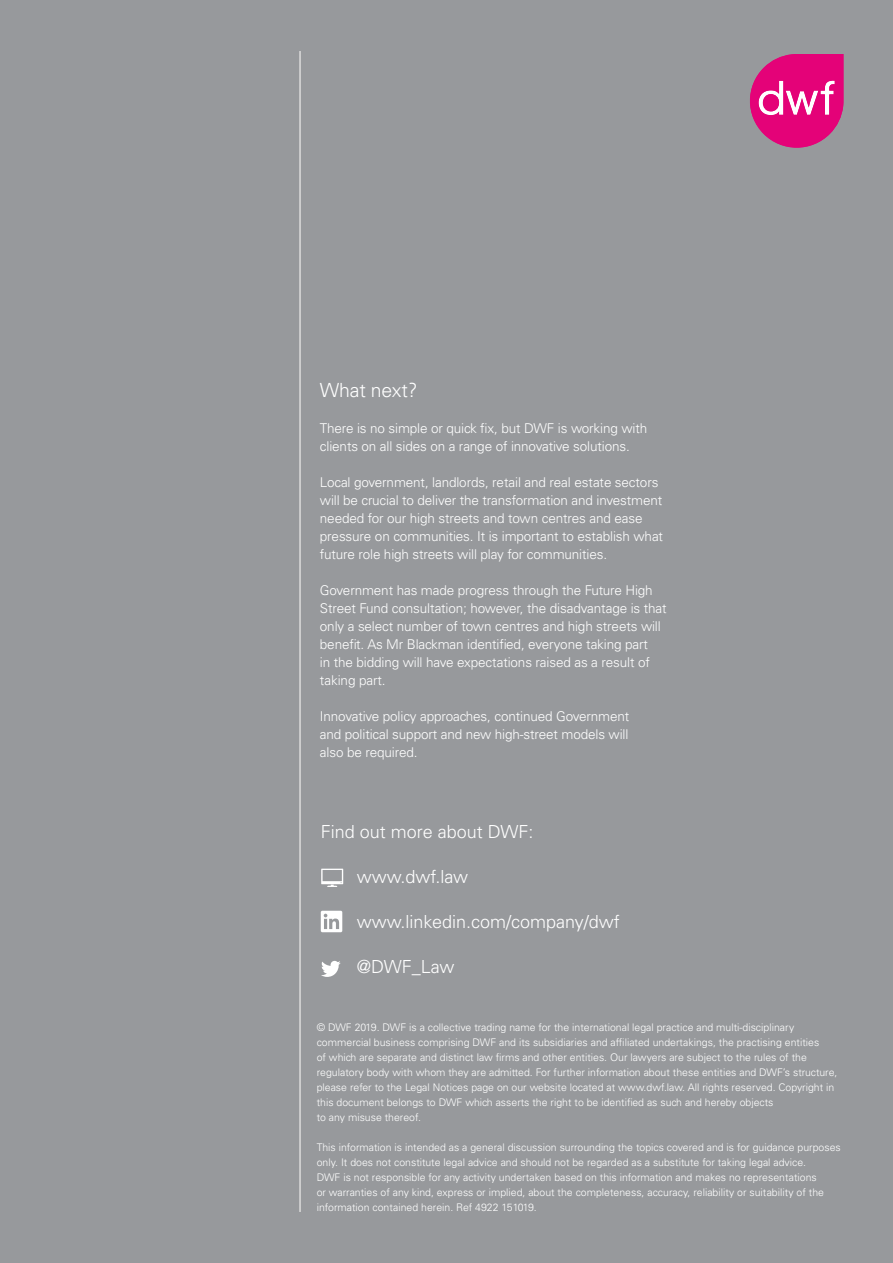
<style>
.page{position:relative;width:893px;height:1263px;background:#97999c}
.page>*{position:absolute;margin:0;border:0;box-sizing:border-box;transform-origin:0 0}
.BodyText{font:300 19.5px "Univers LT Std";letter-spacing:-.01em;color:#fff}
.BodyText-2{font:300 18px "Univers LT Std";color:#fff}
.BodyText-3{font:300 13.5px/18px "Univers LT Std";letter-spacing:-.01em;color:#fff}
.BodyTextNotes{font:300 10.5px/15px "Univers LT Std";color:#fff}
</style>
<div class="page">
<hr style="left:300px;top:51px;width:1px;height:1161px;background:#fffefc">
<svg style="left:750px;top:54px;width:93px;height:94px"></svg>
<svg style="left:321px;top:961px;width:20px;height:16px"></svg>
<svg style="left:321px;top:869px;width:22px;height:18px"></svg>
<svg style="left:321px;top:911px;width:21px;height:21px"></svg>
<p class="BodyText" style="left:320px;top:378px;width:99px">What next?</p>
<p class="BodyText-3" style="left:320px;top:419px;width:329px">There is no simple or quick fix, but DWF is working with clients on all sides on a range of innovative solutions.</p>
<p class="BodyText-3" style="left:320px;top:473px;width:345px">Local government, landlords, retail and real estate sectors will be crucial to deliver the transformation and investment needed for our high streets and town centres and ease pressure on communities. It is important to establish what future role high streets will play for communities.</p>
<p class="BodyText-3" style="left:320px;top:581px;width:348px">Government has made progress through the Future High Street Fund consultation; however, the disadvantage is that only a select number of town centres and high streets will benefit. As Mr Blackman identified, everyone taking part<br>in the bidding will have expectations raised as a result of taking part.</p>
<p class="BodyText-3" style="left:320px;top:707px;width:311px;text-align:justify">Innovative policy approaches, continued Government and political support and new high-street models will also be required.</p>
<p class="BodyText-2" style="left:321px;top:821px;width:214px">Find out more about DWF:</p>
<p class="BodyText-2" style="left:357px;top:866px;width:113px">www.dwf.law</p>
<p class="BodyText-2" style="left:357px;top:911px;width:264px">www.linkedin.com/company/dwf</p>
<p class="BodyText-2" style="left:357px;top:956px;width:99px">@DWF_Law</p>
<p class="BodyTextNotes" style="left:317px;top:1020px;width:522px">© DWF 2019. DWF is a collective trading name for the international legal practice and multi-disciplinary commercial business comprising DWF and its subsidiaries and affiliated undertakings, the practising entities<br>of which are separate and distinct law firms and other entities. Our lawyers are subject to the rules of the regulatory body with whom they are admitted. For further information about these entities and DWF’s structure, please refer to the Legal Notices page on our website located at www.dwf.law. All rights reserved. Copyright in this document belongs to DWF which asserts the right to be identified as such and hereby objects</p>
<p class="BodyTextNotes" style="left:317px;top:1110px;width:106px">to any misuse thereof.</p>
<p class="BodyTextNotes" style="left:317px;top:1140px;width:526px">This information is intended as a general discussion surrounding the topics covered and is for guidance purposes only. It does not constitute legal advice and should not be regarded as a substitute for taking legal advice.<br>DWF is not responsible for any activity undertaken based on this information and makes no representations<br>or warranties of any kind, express or implied, about the completeness, accuracy, reliability or suitability of the information contained herein. Ref 4922 151019.</p>
</div>
